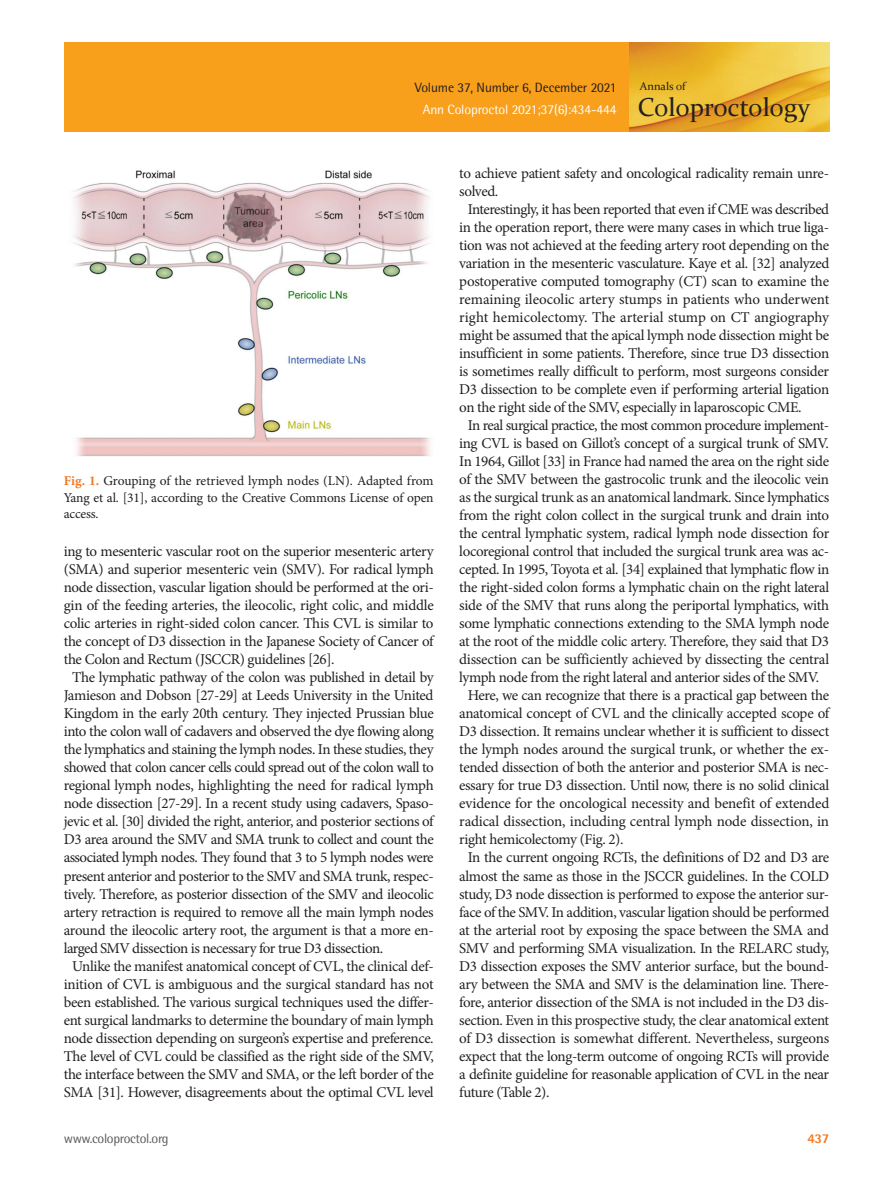
<style>
.page{position:relative;width:893px;height:1191px;background:#fff}
.page>*{position:absolute;margin:0;border:0;box-sizing:border-box;transform-origin:0 0}
.t1{font:25.95px "Constantia";color:#231f20}
.본문{font:15px/18px "Minion Pro";letter-spacing:-.025em;color:#231f20;text-align:justify}
.본문_앞단락0{font:15px/18px "Minion Pro";letter-spacing:-.025em;color:#231f20;text-align:justify}
.표그림설명{font:13.5px/16.2px "Minion Pro";letter-spacing:-.015em;color:#231f20;text-align:justify}
.t2{font:13.5px "Rotis Semi Sans Std";letter-spacing:-.01em;color:#fff}
.t3{font:13.5px "Rotis Semi Sans Std";letter-spacing:-.01em;color:#231f20}
.t4{font:13.5px "Rotis Semi Sans Std";letter-spacing:-.025em;color:#57585a}
.t5{font:800 13.5px "Rotis Semi Sans Std";color:#f47721}
.t6{font:11.25px "Constantia";color:#231f20}
.s1{font-weight:700;color:#f47721}
</style>
<div class="page">
<div style="left:64px;top:43px;width:565px;height:89px;background:#f89f1c"></div>
<img style="left:629px;top:43px;width:200px;height:89px">
<img style="left:73px;top:170px;width:358px;height:286px">
<p class="t3" style="left:415px;top:80px;width:203px">Volume 37, Number 6, December 2021</p>
<p class="t2" style="left:423px;top:102px;width:195px">Ann Coloproctol 2021;37(6):434-444</p>
<p class="t6" style="left:640px;top:79px;width:47px">Annals of</p>
<h1 class="t1" style="left:638px;top:90px;width:174px">Coloproctology</h1>
<p class="표그림설명" style="left:64px;top:473px;width:371px"><span class="s1">Fig. 1.</span> Grouping of the retrieved lymph nodes (LN). Adapted from Yang et al. [31], according to the Creative Commons License of open access.</p>
<p class="본문_앞단락0" style="left:64px;top:542px;width:371px">ing to mesenteric vascular root on the superior mesenteric artery (SMA) and superior mesenteric vein (SMV). For radical lymph node dissection, vascular ligation should be performed at the ori&shy;gin of the feeding arteries, the ileocolic, right colic, and middle colic arteries in right-sided colon cancer. This CVL is similar to the concept of D3 dissection in the Japanese Society of Cancer of the Colon and Rectum (JSCCR) guidelines [26].</p>
<p class="본문" style="left:64px;top:668px;width:372px;text-indent:9px">The lymphatic pathway of the colon was published in detail by Jamieson and Dobson [27-29] at Leeds University in the United Kingdom in the early 20th century. They injected Prussian blue into the colon wall of cadavers and observed the dye flowing along the lymphatics and staining the lymph nodes. In these studies, they showed that colon cancer cells could spread out of the colon wall to regional lymph nodes, highlighting the need for radical lymph node dissection [27-29]. In a recent study using cadavers, Spaso&shy;jevic et al. [30] divided the right, anterior, and posterior sections of D3 area around the SMV and SMA trunk to collect and count the associated lymph nodes. They found that 3 to 5 lymph nodes were present anterior and posterior to the SMV and SMA trunk, respec&shy;tively. Therefore, as posterior dissection of the SMV and ileocolic artery retraction is required to remove all the main lymph nodes around the ileocolic artery root, the argument is that a more en&shy;larged SMV dissection is necessary for true D3 dissection.</p>
<p class="본문" style="left:64px;top:956px;width:371px;text-align:center">Unlike the manifest anatomical concept of CVL, the clinical def&shy;inition of CVL is ambiguous and the surgical standard has not been established. The various surgical techniques used the differ&shy;ent surgical landmarks to determine the boundary of main lymph node dissection depending on surgeon’s expertise and preference.<br>The level of CVL could be classified as the right side of the SMV, the interface between the SMV and SMA, or the left border of the SMA [31]. However, disagreements about the optimal CVL level</p>
<p class="t4" style="left:64px;top:1130px;width:106px">www.coloproctol.org</p>
<p class="본문" style="left:459px;top:164px;width:371px">to achieve patient safety and oncological radicality remain unre&shy;solved.</p>
<p class="본문" style="left:459px;top:200px;width:372px;text-indent:9px">Interestingly, it has been reported that even if CME was described in the operation report, there were many cases in which true liga&shy;tion was not achieved at the feeding artery root depending on the variation in the mesenteric vasculature. Kaye et al. [32] analyzed postoperative computed tomography (CT) scan to examine the remaining ileocolic artery stumps in patients who underwent right hemicolectomy. The arterial stump on CT angiography might be assumed that the apical lymph node dissection might be insufficient in some patients. Therefore, since true D3 dissection is sometimes really difficult to perform, most surgeons consider D3 dissection to be complete even if performing arterial ligation on the right side of the SMV, especially in laparoscopic CME.</p>
<p class="본문" style="left:459px;top:416px;width:371px;text-indent:9px">In real surgical practice, the most common procedure implement&shy;ing CVL is based on Gillot’s concept of a surgical trunk of SMV.<br>In 1964, Gillot [33] in France had named the area on the right side of the SMV between the gastrocolic trunk and the ileocolic vein as the surgical trunk as an anatomical landmark. Since lymphatics from the right colon collect in the surgical trunk and drain into the central lymphatic system, radical lymph node dissection for locoregional control that included the surgical trunk area was ac&shy;cepted. In 1995, Toyota et al. [34] explained that lymphatic flow in the right-sided colon forms a lymphatic chain on the right lateral side of the SMV that runs along the periportal lymphatics, with some lymphatic connections extending to the SMA lymph node at the root of the middle colic artery. Therefore, they said that D3 dissection can be sufficiently achieved by dissecting the central lymph node from the right lateral and anterior sides of the SMV.</p>
<p class="본문" style="left:459px;top:686px;width:372px;text-indent:9px">Here, we can recognize that there is a practical gap between the anatomical concept of CVL and the clinically accepted scope of D3 dissection. It remains unclear whether it is sufficient to dissect the lymph nodes around the surgical trunk, or whether the ex&shy;tended dissection of both the anterior and posterior SMA is nec&shy;essary for true D3 dissection. Until now, there is no solid clinical evidence for the oncological necessity and benefit of extended radical dissection, including central lymph node dissection, in right hemicolectomy (Fig. 2).</p>
<p class="본문" style="left:459px;top:848px;width:372px;text-indent:9px">In the current ongoing RCTs, the definitions of D2 and D3 are almost the same as those in the JSCCR guidelines. In the COLD study, D3 node dissection is performed to expose the anterior sur&shy;face of the SMV. In addition, vascular ligation should be performed at the arterial root by exposing the space between the SMA and SMV and performing SMA visualization. In the RELARC study, D3 dissection exposes the SMV anterior surface, but the bound&shy;ary between the SMA and SMV is the delamination line. There&shy;fore, anterior dissection of the SMA is not included in the D3 dis&shy;section. Even in this prospective study, the clear anatomical extent of D3 dissection is somewhat different. Nevertheless, surgeons expect that the long-term outcome of ongoing RCTs will provide a definite guideline for reasonable application of CVL in the near future (Table 2).</p>
<p class="t5" style="left:807px;top:1129px;width:23px">437</p>
</div>
